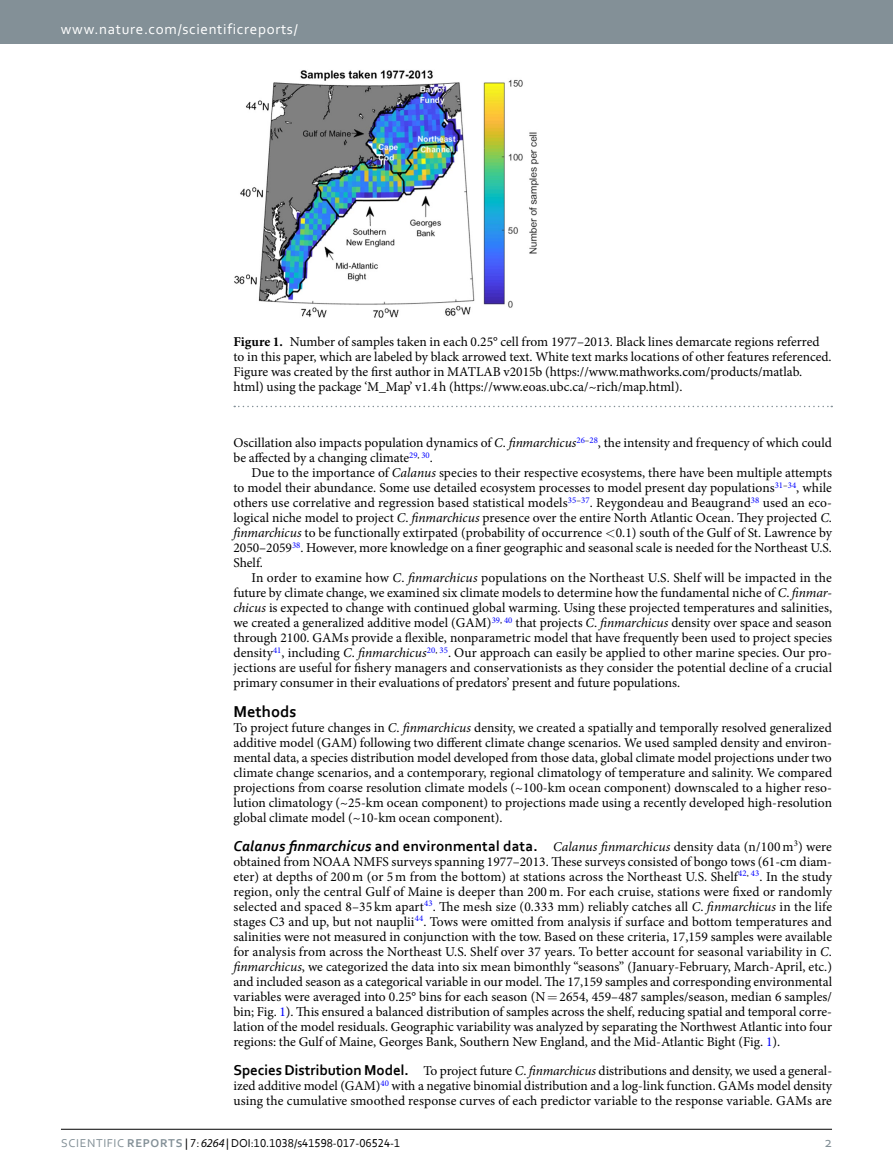
<style>
.page{position:relative;width:893px;height:1174px;background:#fff}
.page>*{position:absolute;margin:0;border:0;box-sizing:border-box;transform-origin:0 0}
.t1{font:700 16.5px "Corbel";color:#000}
.t2{font:15px "Corbel 2";letter-spacing:.045em;color:#fff}
.t3{font:15px "Corbel 2";color:#839097}
.t4{font:13.5px/15px "Minion Pro";color:#000;text-align:justify}
.t5{font:12px "Corbel";color:#000}
.s1{font-weight:700}
.s2{font-style:italic}
.s3{font-family:"Corbel";font-weight:700;font-style:italic;font-size:15px}
.s4{font-family:"Corbel";font-weight:700;font-size:15px}
.s5{color:#00f}
.s6{font-family:"Corbel 2";color:#839097}
.s7{font-family:"Corbel Bold 2";color:#839097}
.s8{font-family:"Myriad Pro";font-style:italic}
</style>
<div class="page">
<div style="left:0;top:0;width:893px;height:43px;background:#839097"></div>
<hr style="left:61px;top:1129px;width:771px;height:1px;background:#000">
<img style="left:234px;top:70px;width:305px;height:248px">
<svg style="left:234px;top:406px;width:598px;height:1px"></svg>
<p class="t2" style="left:61px;top:19px;width:238px">www.nature.com/scientificreports/</p>
<p class="t4" style="left:233px;top:335px;width:600px;text-align:left"><span class="s1">Figure 1.</span> Number of samples taken in each 0.25° cell from 1977–2013. Black lines demarcate regions referred to in this paper, which are labeled by black arrowed text. White text marks locations of other features referenced.<br>Figure was created by the first author in MATLAB v2015b (https://www.mathworks.com/products/matlab. html) using the package ‘M_Map’ v1.4h (https://www.eoas.ubc.ca/~rich/map.html).</p>
<p class="t4" style="left:233px;top:435px;width:600px">Oscillation also impacts population dynamics of <span class="s2">C</span>. <span class="s2">finmarchicus</span><sup>26</sup><sup>–</sup><sup>28</sup>, the intensity and frequency of which could be affected by a changing climate<sup>29</sup><sup>,</sup> <sup>30</sup>.</p>
<p class="t4" style="left:233px;top:465px;width:600px;text-indent:18px">Due to the importance of <span class="s2">Calanus</span> species to their respective ecosystems, there have been multiple attempts to model their abundance. Some use detailed ecosystem processes to model present day populations<sup>31</sup><sup>–</sup><sup>34</sup>, while others use correlative and regression based statistical models<sup>35</sup><sup>–</sup><sup>37</sup>. Reygondeau and Beaugrand<sup>38</sup> used an eco&shy;logical niche model to project <span class="s2">C</span>. <span class="s2">finmarchicus</span> presence over the entire North Atlantic Ocean. They projected <span class="s2">C</span>. <span class="s2">finmarchicus</span> to be functionally extirpated (probability of occurrence 0.1) south of the Gulf of St. Lawrence by 2050–2059<sup>38</sup>. However, more knowledge on a finer geographic and seasonal scale is needed for the Northeast U.S.<br>Shelf.</p>
<p class="t4" style="left:233px;top:570px;width:600px;text-indent:18px">In order to examine how <span class="s2">C</span>. <span class="s2">finmarchicus</span> populations on the Northeast U.S. Shelf will be impacted in the future by climate change, we examined six climate models to determine how the fundamental niche of <span class="s2">C</span>. <span class="s2">finmar&shy;chicus</span> is expected to change with continued global warming. Using these projected temperatures and salinities, we created a generalized additive model (GAM)<sup>39</sup><sup>,</sup> <sup>40</sup> that projects <span class="s2">C</span>. <span class="s2">finmarchicus</span> density over space and season through 2100. GAMs provide a flexible, nonparametric model that have frequently been used to project species density<sup>41</sup>, including <span class="s2">C</span>. <span class="s2">finmarchicus</span><sup>20</sup><sup>,</sup> <sup>35</sup>. Our approach can easily be applied to other marine species. Our pro&shy;jections are useful for fishery managers and conservationists as they consider the potential decline of a crucial primary consumer in their evaluations of predators’ present and future populations.</p>
<p class="t1" style="left:233px;top:701px;width:64px">Methods</p>
<p class="t4" style="left:233px;top:720px;width:600px">To project future changes in <span class="s2">C</span>. <span class="s2">finmarchicus</span> density, we created a spatially and temporally resolved generalized additive model (GAM) following two different climate change scenarios. We used sampled density and environ&shy;mental data, a species distribution model developed from those data, global climate model projections under two climate change scenarios, and a contemporary, regional climatology of temperature and salinity. We compared projections from coarse resolution climate models (~100-km ocean component) downscaled to a higher reso&shy;lution climatology (~25-km ocean component) to projections made using a recently developed high-resolution global climate model (~10-km ocean component).</p>
<p class="t4" style="left:233px;top:839px;width:600px"><span class="s3">Calanus finmarchicus</span> <span class="s4">and environmental data.</span> <span class="s2">Calanus finmarchicus</span> density data (n/100 m<sup>3</sup>) were obtained from NOAA NMFS surveys spanning 1977–2013. These surveys consisted of bongo tows (61-cm diam&shy;eter) at depths of 200 m (or 5 m from the bottom) at stations across the Northeast U.S. Shelf<sup>42</sup><sup>,</sup> <sup>43</sup>. In the study region, only the central Gulf of Maine is deeper than 200 m. For each cruise, stations were fixed or randomly selected and spaced 8–35 km apart<sup>43</sup>. The mesh size (0.333 mm) reliably catches all <span class="s2">C</span>. <span class="s2">finmarchicus</span> in the life stages C3 and up, but not nauplii<sup>44</sup>. Tows were omitted from analysis if surface and bottom temperatures and salinities were not measured in conjunction with the tow. Based on these criteria, 17,159 samples were available for analysis from across the Northeast U.S. Shelf over 37 years. To better account for seasonal variability in <span class="s2">C</span>. <span class="s2">finmarchicus</span>, we categorized the data into six mean bimonthly “seasons” (January-February, March-April, etc.) and included season as a categorical variable in our model. The 17,159 samples and corresponding environmental variables were averaged into 0.25° bins for each season (N 2654, 459–487 samples/season, median 6 samples/ bin; Fig. <span class="s5">1</span>). This ensured a balanced distribution of samples across the shelf, reducing spatial and temporal corre&shy;lation of the model residuals. Geographic variability was analyzed by separating the Northwest Atlantic into four regions: the Gulf of Maine, Georges Bank, Southern New England, and the Mid-Atlantic Bight (Fig. <span class="s5">1</span>).</p>
<p class="t4" style="left:233px;top:1063px;width:600px"><span class="s4">Species Distribution Model.</span> To project future <span class="s2">C</span>. <span class="s2">finmarchicus</span> distributions and density, we used a general&shy;ized additive model (GAM)<sup>40</sup> with a negative binomial distribution and a log-link function. GAMs model density using the cumulative smoothed response curves of each predictor variable to the response variable. GAMs are</p>
<p class="t5" style="left:61px;top:1135px;width:341px"><span class="s6">ScIeNtIFIc</span> <span class="s7">REPORTS</span> | 7: <span class="s8">6264</span> | DOI:10.1038/s41598-017-06524-1</p>
<p class="t3" style="left:824px;top:1132px;width:9px">2</p>
</div>
